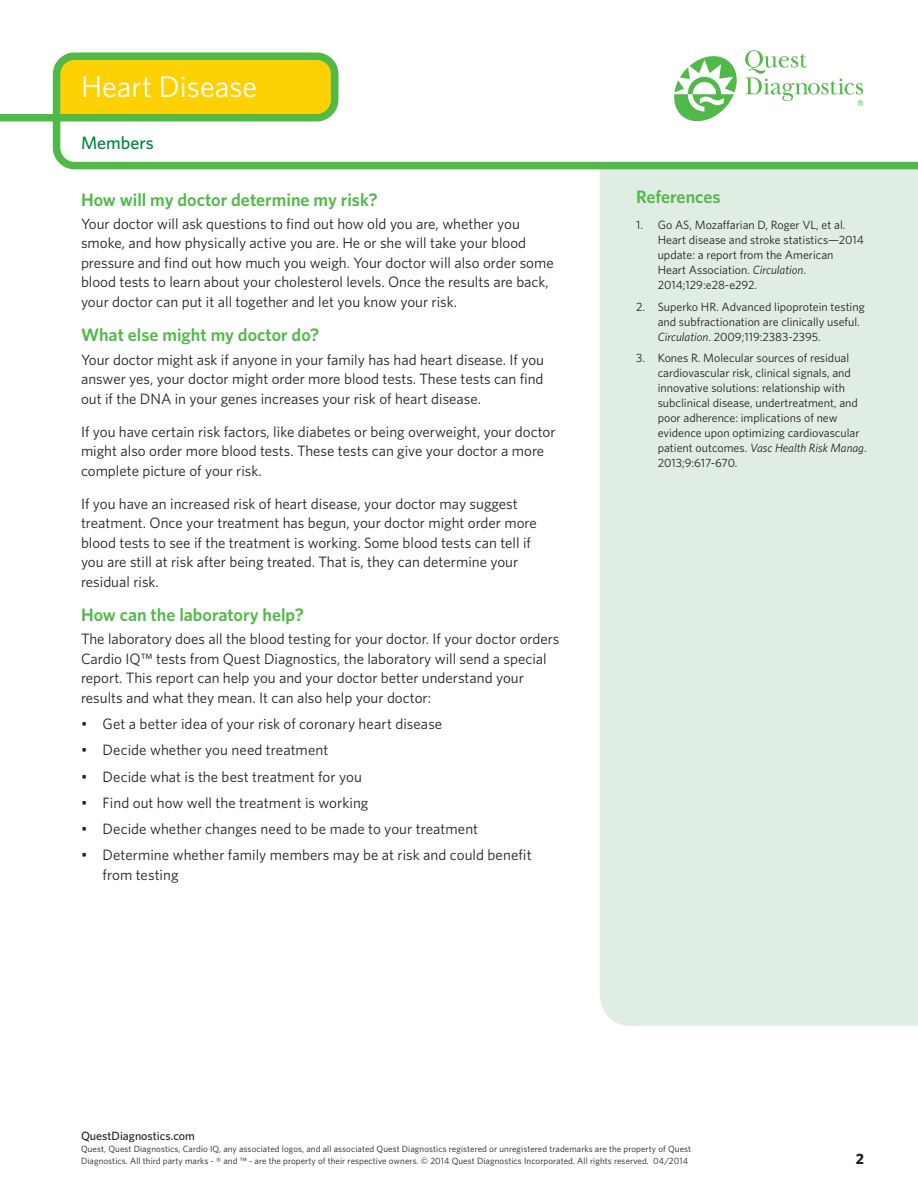
<style>
.page{position:relative;width:918px;height:1188px;background:#fff}
.page>*{position:absolute;margin:0;border:0;box-sizing:border-box;transform-origin:0 0}
.spotllight-head_2{font:30px "Whitney";color:#fff}
.Subhead_One_Whitney{font:600 18px "Whitney";color:#51b948}
.Communications_Ident{font:500 18px "Whitney";color:#00843d}
.Body_Copy_After_1st{font:15px/19.5px "Whitney";color:#231f20}
.Body_Copy_Whitney_Bo{font:15px/19.5px "Whitney";color:#231f20}
.Body_Copy{font:700 15px "Whitney";color:#231f20}
.t1{font:12px/15px "Whitney";color:#231f20}
.t2{font:500 12px "Whitney";color:#231f20}
.t3{font:9px/12px "Whitney";letter-spacing:.01em;color:#231f20}
.s1{font-style:italic}
</style>
<div class="page">
<div style="left:600px;top:173px;width:318px;height:853px;background:#e0ede2"></div>
<svg style="left:0;top:52px;width:918px;height:121px"></svg>
<svg style="left:674px;top:53px;width:64px;height:68px"></svg>
<svg style="left:745px;top:50px;width:118px;height:56px"></svg>
<p class="spotllight-head_2" style="left:81px;top:67px;width:178px">Heart Disease</p>
<p class="Communications_Ident" style="left:81px;top:131px;width:74px">Members</p>
<p class="Subhead_One_Whitney" style="left:81px;top:187px;width:298px">How will my doctor determine my risk?</p>
<p class="Body_Copy_After_1st" style="left:81px;top:214px;width:474px">Your doctor will ask questions to find out how old you are, whether you smoke, and how physically active you are. He or she will take your blood pressure and find out how much you weigh. Your doctor will also order some blood tests to learn about your cholesterol levels. Once the results are back, your doctor can put it all together and let you know your risk.</p>
<p class="Subhead_One_Whitney" style="left:81px;top:323px;width:240px">What else might my doctor do?</p>
<p class="Body_Copy_After_1st" style="left:81px;top:349px;width:465px;text-align:justify">Your doctor might ask if anyone in your family has had heart disease. If you answer yes, your doctor might order more blood tests. These tests can find out if the DNA in your genes increases your risk of heart disease.</p>
<p class="Body_Copy_Whitney_Bo" style="left:81px;top:421px;width:476px">If you have certain risk factors, like diabetes or being overweight, your doctor might also order more blood tests. These tests can give your doctor a more complete picture of your risk.</p>
<p class="Body_Copy_Whitney_Bo" style="left:81px;top:493px;width:457px">If you have an increased risk of heart disease, your doctor may suggest treatment. Once your treatment has begun, your doctor might order more blood tests to see if the treatment is working. Some blood tests can tell if you are still at risk after being treated. That is, they can determine your residual risk.</p>
<p class="Subhead_One_Whitney" style="left:81px;top:603px;width:225px">How can the laboratory help?</p>
<p class="Body_Copy_After_1st" style="left:81px;top:629px;width:480px">The laboratory does all the blood testing for your doctor. If your doctor orders Cardio IQ™ tests from Quest Diagnostics, the laboratory will send a special report. This report can help you and your doctor better understand your results and what they mean. It can also help your doctor:</p>
<p class="Body_Copy_After_1st" style="left:81px;top:714px;width:363px">• Get a better idea of your risk of coronary heart disease</p>
<p class="Body_Copy_After_1st" style="left:81px;top:740px;width:249px">• Decide whether you need treatment</p>
<p class="Body_Copy_After_1st" style="left:81px;top:766px;width:282px">• Decide what is the best treatment for you</p>
<p class="Body_Copy_After_1st" style="left:81px;top:793px;width:289px">• Find out how well the treatment is working</p>
<p class="Body_Copy_After_1st" style="left:81px;top:819px;width:399px">• Decide whether changes need to be made to your treatment</p>
<p class="Body_Copy_After_1st" style="left:103px;top:845px;width:431px;text-indent:-22px">• Determine whether family members may be at risk and could benefit from testing</p>
<p class="Subhead_One_Whitney" style="left:636px;top:185px;width:86px">References</p>
<p class="t1" style="left:658px;top:217px;width:208px;text-indent:-22px">1. Go AS, Mozaffarian D, Roger VL, et al.<br>Heart disease and stroke statistics—2014 update: a report from the American Heart Association. <span class="s1">Circulation</span>.<br>2014;129:e28-e292.</p>
<p class="t1" style="left:658px;top:299px;width:209px;text-indent:-22px">2. Superko HR. Advanced lipoprotein testing and subfractionation are clinically useful.<br><span class="s1">Circulation</span>. 2009;119:2383-2395.</p>
<p class="t1" style="left:658px;top:350px;width:211px;text-indent:-22px">3. Kones R. Molecular sources of residual cardiovascular risk, clinical signals, and innovative solutions: relationship with subclinical disease, undertreatment, and poor adherence: implications of new evidence upon optimizing cardiovascular patient outcomes. <span class="s1">Vasc Health Risk Manag</span>.<br>2013;9:617-670.</p>
<p class="t2" style="left:81px;top:1128px;width:116px">QuestDiagnostics.com</p>
<p class="t3" style="left:81px;top:1143px;width:612px">Quest, Quest Diagnostics, Cardio IQ, any associated logos, and all associated Quest Diagnostics registered or unregistered trademarks are the property of Quest<br>Diagnostics. All third party marks - ® and ™ - are the property of their respective owners. © 2014 Quest Diagnostics Incorporated. All rights reserved. 04/2014</p>
<p class="Body_Copy" style="left:856px;top:1149px;width:10px">2</p>
</div>
